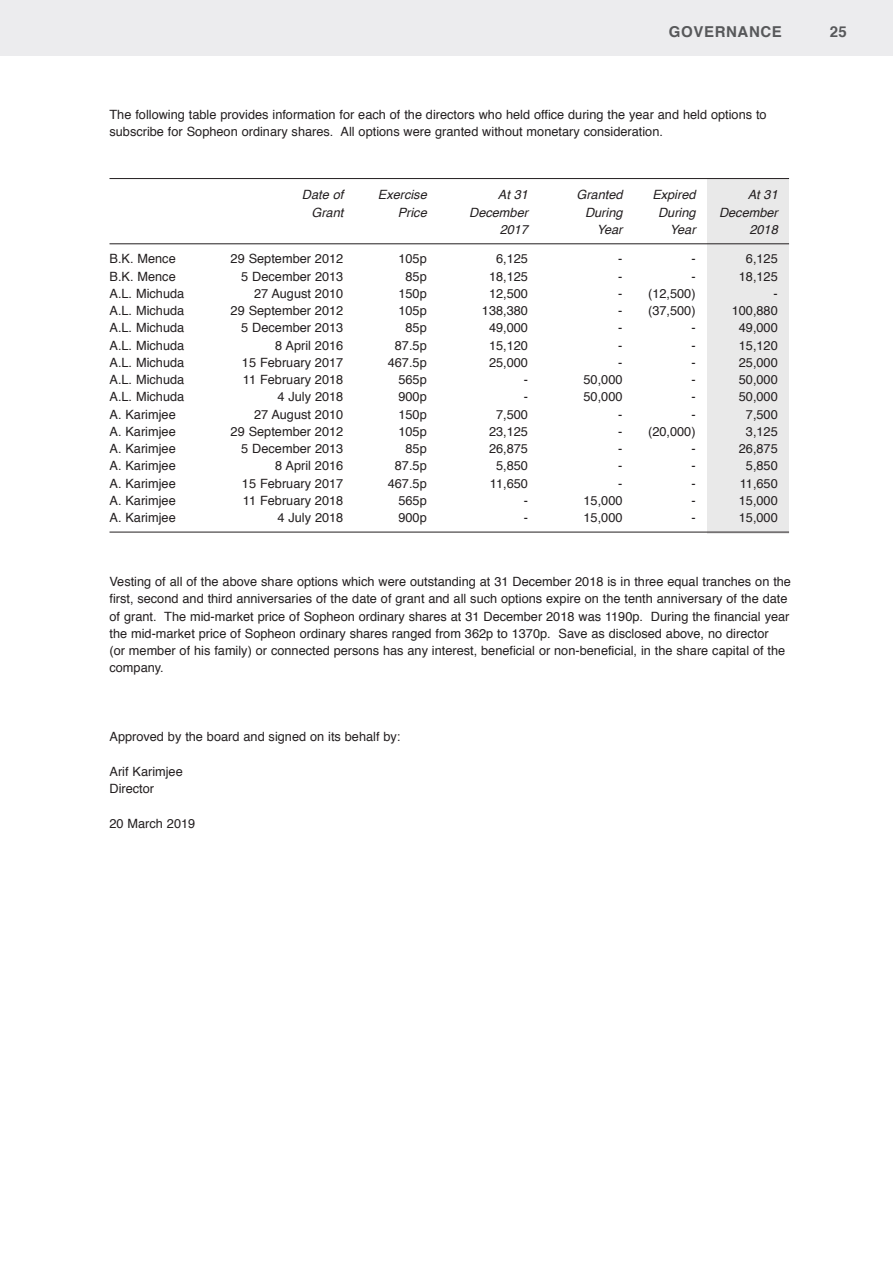
<style>
.page{position:relative;width:893px;height:1263px;background:#fff}
.page>*{position:absolute;margin:0;border:0;box-sizing:border-box;transform-origin:0 0}
.t1{font:700 15px "Helvetica";letter-spacing:.04em;color:#57585a}
.t2{font:12.75px/17.2px "Helvetica";color:#231f20}
.t3{font:italic 12.75px "Helvetica";color:#231f20}
</style>
<div class="page">
<div style="left:0;top:0;width:893px;height:56px;background:#ececee"></div>
<hr style="left:110px;top:178px;width:679px;height:1px;background:#231f20">
<hr style="left:110px;top:243px;width:679px;height:1px;background:#231f20">
<hr style="left:110px;top:532px;width:679px;height:1px;background:#231f20">
<div style="left:707px;top:179px;width:81px;height:354px;background:#e9e9e9"></div>
<p class="t1" style="left:669px;top:19px;width:114px">GOVERNANCE</p>
<p class="t1" style="left:830px;top:19px;width:19px">25</p>
<p class="t2" style="left:110px;top:106px;width:659px">The following table provides information for each of the directors who held office during the year and held options to subscribe for Sopheon ordinary shares. All options were granted without monetary consideration.</p>
<p class="t3" style="left:302px;top:185px;width:43px">Date of</p>
<p class="t3" style="left:378px;top:185px;width:50px">Exercise</p>
<p class="t3" style="left:498px;top:185px;width:32px">At 31</p>
<p class="t3" style="left:576px;top:185px;width:48px">Granted</p>
<p class="t3" style="left:652px;top:185px;width:45px">Expired</p>
<p class="t3" style="left:748px;top:185px;width:32px">At 31</p>
<p class="t3" style="left:311px;top:202px;width:33px">Grant</p>
<p class="t3" style="left:398px;top:202px;width:31px">Price</p>
<p class="t3" style="left:469px;top:202px;width:60px">December</p>
<p class="t3" style="left:585px;top:202px;width:39px">During</p>
<p class="t3" style="left:658px;top:202px;width:39px">During</p>
<p class="t3" style="left:719px;top:202px;width:60px">December</p>
<p class="t3" style="left:500px;top:219px;width:30px">2017</p>
<p class="t3" style="left:597px;top:219px;width:27px">Year</p>
<p class="t3" style="left:670px;top:219px;width:27px">Year</p>
<p class="t3" style="left:749px;top:219px;width:30px">2018</p>
<p class="t2" style="left:110px;top:251px;width:68px">B.K. Mence</p>
<p class="t2" style="left:231px;top:251px;width:114px">29 September 2012</p>
<p class="t2" style="left:398px;top:251px;width:30px">105p</p>
<p class="t2" style="left:496px;top:251px;width:33px">6,125</p>
<p class="t2" style="left:618px;top:251px;width:6px">-</p>
<p class="t2" style="left:691px;top:251px;width:6px">-</p>
<p class="t2" style="left:746px;top:251px;width:33px">6,125</p>
<p class="t2" style="left:110px;top:268px;width:68px">B.K. Mence</p>
<p class="t2" style="left:241px;top:268px;width:104px">5 December 2013</p>
<p class="t2" style="left:405px;top:268px;width:23px">85p</p>
<p class="t2" style="left:489px;top:268px;width:40px">18,125</p>
<p class="t2" style="left:618px;top:268px;width:6px">-</p>
<p class="t2" style="left:691px;top:268px;width:6px">-</p>
<p class="t2" style="left:739px;top:268px;width:40px">18,125</p>
<p class="t2" style="left:110px;top:285px;width:76px">A.L. Michuda</p>
<p class="t2" style="left:254px;top:285px;width:91px">27 August 2010</p>
<p class="t2" style="left:398px;top:285px;width:30px">150p</p>
<p class="t2" style="left:489px;top:285px;width:40px">12,500</p>
<p class="t2" style="left:618px;top:285px;width:79px">- (12,500)</p>
<p class="t2" style="left:773px;top:285px;width:6px">-</p>
<p class="t2" style="left:110px;top:302px;width:76px">A.L. Michuda</p>
<p class="t2" style="left:231px;top:302px;width:114px">29 September 2012</p>
<p class="t2" style="left:398px;top:302px;width:30px">105p</p>
<p class="t2" style="left:482px;top:302px;width:48px">138,380</p>
<p class="t2" style="left:618px;top:302px;width:79px">- (37,500)</p>
<p class="t2" style="left:732px;top:302px;width:48px">100,880</p>
<p class="t2" style="left:110px;top:320px;width:76px">A.L. Michuda</p>
<p class="t2" style="left:241px;top:320px;width:104px">5 December 2013</p>
<p class="t2" style="left:405px;top:320px;width:23px">85p</p>
<p class="t2" style="left:489px;top:320px;width:40px">49,000</p>
<p class="t2" style="left:618px;top:320px;width:6px">-</p>
<p class="t2" style="left:691px;top:320px;width:6px">-</p>
<p class="t2" style="left:739px;top:320px;width:40px">49,000</p>
<p class="t2" style="left:110px;top:337px;width:76px">A.L. Michuda</p>
<p class="t2" style="left:275px;top:337px;width:70px">8 April 2016</p>
<p class="t2" style="left:395px;top:337px;width:33px">87.5p</p>
<p class="t2" style="left:489px;top:337px;width:40px">15,120</p>
<p class="t2" style="left:618px;top:337px;width:6px">-</p>
<p class="t2" style="left:691px;top:337px;width:6px">-</p>
<p class="t2" style="left:739px;top:337px;width:40px">15,120</p>
<p class="t2" style="left:110px;top:354px;width:76px">A.L. Michuda</p>
<p class="t2" style="left:242px;top:354px;width:103px">15 February 2017</p>
<p class="t2" style="left:388px;top:354px;width:40px">467.5p</p>
<p class="t2" style="left:489px;top:354px;width:40px">25,000</p>
<p class="t2" style="left:618px;top:354px;width:6px">-</p>
<p class="t2" style="left:691px;top:354px;width:6px">-</p>
<p class="t2" style="left:739px;top:354px;width:40px">25,000</p>
<p class="t2" style="left:110px;top:371px;width:76px">A.L. Michuda</p>
<p class="t2" style="left:243px;top:371px;width:102px">11 February 2018</p>
<p class="t2" style="left:398px;top:371px;width:30px">565p</p>
<p class="t2" style="left:524px;top:371px;width:6px">-</p>
<p class="t2" style="left:584px;top:371px;width:40px">50,000</p>
<p class="t2" style="left:691px;top:371px;width:6px">-</p>
<p class="t2" style="left:739px;top:371px;width:40px">50,000</p>
<p class="t2" style="left:110px;top:389px;width:76px">A.L. Michuda</p>
<p class="t2" style="left:277px;top:389px;width:67px">4 July 2018</p>
<p class="t2" style="left:398px;top:389px;width:30px">900p</p>
<p class="t2" style="left:524px;top:389px;width:6px">-</p>
<p class="t2" style="left:584px;top:389px;width:40px">50,000</p>
<p class="t2" style="left:691px;top:389px;width:6px">-</p>
<p class="t2" style="left:739px;top:389px;width:40px">50,000</p>
<p class="t2" style="left:110px;top:406px;width:68px">A. Karimjee</p>
<p class="t2" style="left:254px;top:406px;width:91px">27 August 2010</p>
<p class="t2" style="left:398px;top:406px;width:30px">150p</p>
<p class="t2" style="left:496px;top:406px;width:33px">7,500</p>
<p class="t2" style="left:618px;top:406px;width:6px">-</p>
<p class="t2" style="left:691px;top:406px;width:6px">-</p>
<p class="t2" style="left:746px;top:406px;width:33px">7,500</p>
<p class="t2" style="left:110px;top:423px;width:68px">A. Karimjee</p>
<p class="t2" style="left:231px;top:423px;width:114px">29 September 2012</p>
<p class="t2" style="left:398px;top:423px;width:30px">105p</p>
<p class="t2" style="left:489px;top:423px;width:40px">23,125</p>
<p class="t2" style="left:618px;top:423px;width:79px">- (20,000)</p>
<p class="t2" style="left:746px;top:423px;width:33px">3,125</p>
<p class="t2" style="left:110px;top:440px;width:68px">A. Karimjee</p>
<p class="t2" style="left:241px;top:440px;width:104px">5 December 2013</p>
<p class="t2" style="left:405px;top:440px;width:23px">85p</p>
<p class="t2" style="left:489px;top:440px;width:40px">26,875</p>
<p class="t2" style="left:618px;top:440px;width:6px">-</p>
<p class="t2" style="left:691px;top:440px;width:6px">-</p>
<p class="t2" style="left:739px;top:440px;width:40px">26,875</p>
<p class="t2" style="left:110px;top:458px;width:68px">A. Karimjee</p>
<p class="t2" style="left:275px;top:458px;width:70px">8 April 2016</p>
<p class="t2" style="left:395px;top:458px;width:33px">87.5p</p>
<p class="t2" style="left:496px;top:458px;width:33px">5,850</p>
<p class="t2" style="left:618px;top:458px;width:6px">-</p>
<p class="t2" style="left:691px;top:458px;width:6px">-</p>
<p class="t2" style="left:746px;top:458px;width:33px">5,850</p>
<p class="t2" style="left:110px;top:475px;width:68px">A. Karimjee</p>
<p class="t2" style="left:242px;top:475px;width:103px">15 February 2017</p>
<p class="t2" style="left:388px;top:475px;width:40px">467.5p</p>
<p class="t2" style="left:490px;top:475px;width:40px">11,650</p>
<p class="t2" style="left:618px;top:475px;width:6px">-</p>
<p class="t2" style="left:691px;top:475px;width:6px">-</p>
<p class="t2" style="left:740px;top:475px;width:40px">11,650</p>
<p class="t2" style="left:110px;top:492px;width:68px">A. Karimjee</p>
<p class="t2" style="left:243px;top:492px;width:102px">11 February 2018</p>
<p class="t2" style="left:398px;top:492px;width:30px">565p</p>
<p class="t2" style="left:524px;top:492px;width:6px">-</p>
<p class="t2" style="left:584px;top:492px;width:40px">15,000</p>
<p class="t2" style="left:691px;top:492px;width:6px">-</p>
<p class="t2" style="left:739px;top:492px;width:40px">15,000</p>
<p class="t2" style="left:110px;top:509px;width:68px">A. Karimjee</p>
<p class="t2" style="left:277px;top:509px;width:67px">4 July 2018</p>
<p class="t2" style="left:398px;top:509px;width:30px">900p</p>
<p class="t2" style="left:524px;top:509px;width:6px">-</p>
<p class="t2" style="left:584px;top:509px;width:40px">15,000</p>
<p class="t2" style="left:691px;top:509px;width:6px">-</p>
<p class="t2" style="left:739px;top:509px;width:40px">15,000</p>
<p class="t2" style="left:110px;top:573px;width:683px">Vesting of all of the above share options which were outstanding at 31 December 2018 is in three equal tranches on the first, second and third anniversaries of the date of grant and all such options expire on the tenth anniversary of the date of grant. The mid-market price of Sopheon ordinary shares at 31 December 2018 was 1190p. During the financial year the mid-market price of Sopheon ordinary shares ranged from 362p to 1370p. Save as disclosed above, no director<br>(or member of his family) or connected persons has any interest, beneficial or non-beneficial, in the share capital of the company.</p>
<p class="t2" style="left:110px;top:729px;width:292px">Approved by the board and signed on its behalf by:</p>
<p class="t2" style="left:110px;top:763px;width:75px">Arif Karimjee</p>
<p class="t2" style="left:110px;top:780px;width:46px">Director</p>
<p class="t2" style="left:110px;top:815px;width:87px">20 March 2019</p>
</div>
